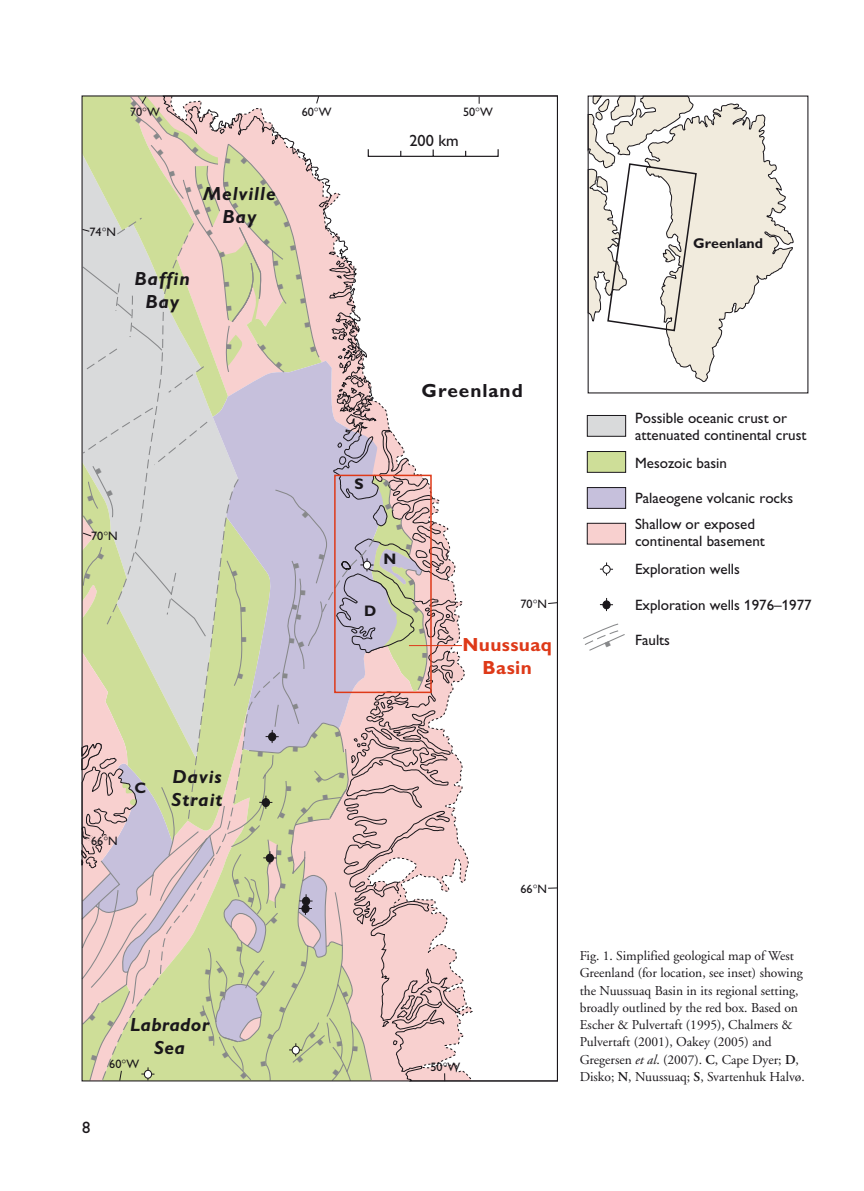
<style>
.page{position:relative;width:864px;height:1191px;background:#fff}
.page>*{position:absolute;margin:0;border:0;box-sizing:border-box;transform-origin:0 0}
.t1{font:italic 700 19.05px/22.8px "Gill Alt One";letter-spacing:.05em;color:#1a171b;text-align:center}
.t2{font:700 19.05px/22.8px "Gill Alt One";letter-spacing:.02em;color:#de3918;text-align:center}
.t3{font:italic 700 19.05px/22.8px "Gill Alt One";letter-spacing:.02em;color:#1a171b;text-align:center}
.t4{font:700 19.05px "Gill Alt One";letter-spacing:.05em;color:#1a171b}
.t5{font:16.5px "Gill Alt One";color:#1a171b}
.t6{font:16.35px "Gill Alt One";color:#1a171b}
.t7{font:700 15.3px "Gill Alt One";color:#1a171b}
.t8{font:15px/17px "Gill Alt One";color:#1a171b}
.t9{font:700 14.25px "Gill Alt One";color:#1a171b}
.t10{font:13.5px/17.2px "Adobe Garamond";color:#1a171b}
.t11{font:12.3px "Gill Alt One";color:#1a171b}
.s1{font-style:italic}
.s2{font-weight:600}
</style>
<div class="page">
<svg style="left:548px;top:602px;width:8px;height:287px"></svg>
<svg style="left:666px;top:103px;width:128px;height:279px"></svg>
<svg style="left:587px;top:95px;width:111px;height:237px"></svg>
<div style="left:587px;top:415px;width:39px;height:21px;background:#d9dadb"></div>
<div style="left:587px;top:415px;width:39px;height:21px;border:1px solid #1a171b"></div>
<div style="left:587px;top:451px;width:39px;height:21px;background:#cede98"></div>
<div style="left:587px;top:451px;width:39px;height:21px;border:1px solid #1a171b"></div>
<div style="left:587px;top:487px;width:39px;height:21px;background:#c6c0dc"></div>
<div style="left:587px;top:487px;width:39px;height:21px;border:1px solid #1a171b"></div>
<div style="left:587px;top:523px;width:39px;height:21px;background:#f8d0cf"></div>
<div style="left:587px;top:523px;width:39px;height:21px;border:1px solid #1a171b"></div>
<svg style="left:600px;top:562px;width:13px;height:13px"></svg>
<div style="left:603px;top:565px;width:7px;height:8px;background:#fff;border-radius:50%"></div>
<div style="left:602px;top:565px;width:9px;height:9px;border:1px solid #1a171b;border-radius:50%"></div>
<svg style="left:600px;top:598px;width:13px;height:13px"></svg>
<div style="left:603px;top:601px;width:7px;height:8px;background:#1a171b;border-radius:50%"></div>
<div style="left:602px;top:600px;width:9px;height:9px;border:1px solid #1a171b;border-radius:50%"></div>
<svg style="left:82px;top:95px;width:417px;height:987px"></svg>
<svg style="left:584px;top:628px;width:41px;height:23px"></svg>
<p class="t11" style="left:130px;top:107px;width:31px">70 W</p>
<p class="t11" style="left:302px;top:107px;width:31px">60 W</p>
<p class="t11" style="left:463px;top:107px;width:31px">50 W</p>
<p class="t6" style="left:409px;top:135px;width:51px">200 km</p>
<p class="t11" style="left:90px;top:228px;width:28px">74 N</p>
<h1 class="t1" style="left:203px;top:184px;width:74px">Melville<br>Bay</h1>
<h1 class="t1" style="left:135px;top:269px;width:57px">Baffin<br>Bay</h1>
<h1 class="t4" style="left:422px;top:384px;width:103px">Greenland</h1>
<p class="t11" style="left:91px;top:531px;width:28px">70 N</p>
<p class="t7" style="left:355px;top:479px;width:11px">S</p>
<p class="t7" style="left:384px;top:554px;width:14px">N</p>
<p class="t7" style="left:364px;top:605px;width:14px">D</p>
<p class="t11" style="left:521px;top:600px;width:28px">70 N</p>
<h1 class="t2" style="left:463px;top:635px;width:91px">Nuussuaq<br>Basin</h1>
<p class="t9" style="left:693px;top:238px;width:71px">Greenland</p>
<p class="t8" style="left:635px;top:411px;width:173px">Possible oceanic crust or attenuated continental crust</p>
<p class="t8" style="left:635px;top:456px;width:93px">Mesozoic basin</p>
<p class="t8" style="left:635px;top:486px;width:160px;line-height:26.4px">Palaeogene volcanic rocks<br>Shallow or exposed</p>
<p class="t8" style="left:635px;top:528px;width:131px;line-height:28.2px">continental basement<br>Exploration wells</p>
<p class="t8" style="left:635px;top:598px;width:178px">Exploration wells 1976–1977</p>
<p class="t8" style="left:635px;top:633px;width:36px">Faults</p>
<p class="t11" style="left:91px;top:836px;width:28px">66 N</p>
<p class="t7" style="left:135px;top:782px;width:13px">C</p>
<h1 class="t1" style="left:172px;top:767px;width:52px;text-align:left">Davis<br>Strait</h1>
<h1 class="t3" style="left:130px;top:1015px;width:80px">Labrador<br>Sea</h1>
<p class="t11" style="left:109px;top:1059px;width:31px">60 W</p>
<p class="t11" style="left:431px;top:1062px;width:31px">50 W</p>
<p class="t5" style="left:82px;top:1121px;width:10px">8</p>
<p class="t11" style="left:521px;top:884px;width:28px">66 N</p>
<p class="t10" style="left:580px;top:948px;width:227px">Fig. 1. Simplified geological map of West Greenland (for location, see inset) showing the Nuussuaq Basin in its regional setting, broadly outlined by the red box. Based on Escher &amp; Pulvertaft (1995), Chalmers &amp; Pulvertaft (2001), Oakey (2005) and Gregersen <span class="s1">et al</span>. (2007). <span class="s2">C</span>, Cape Dyer; <span class="s2">D</span>, Disko; <span class="s2">N</span>, Nuussuaq; <span class="s2">S</span>, Svartenhuk Halvø.</p>
</div>
